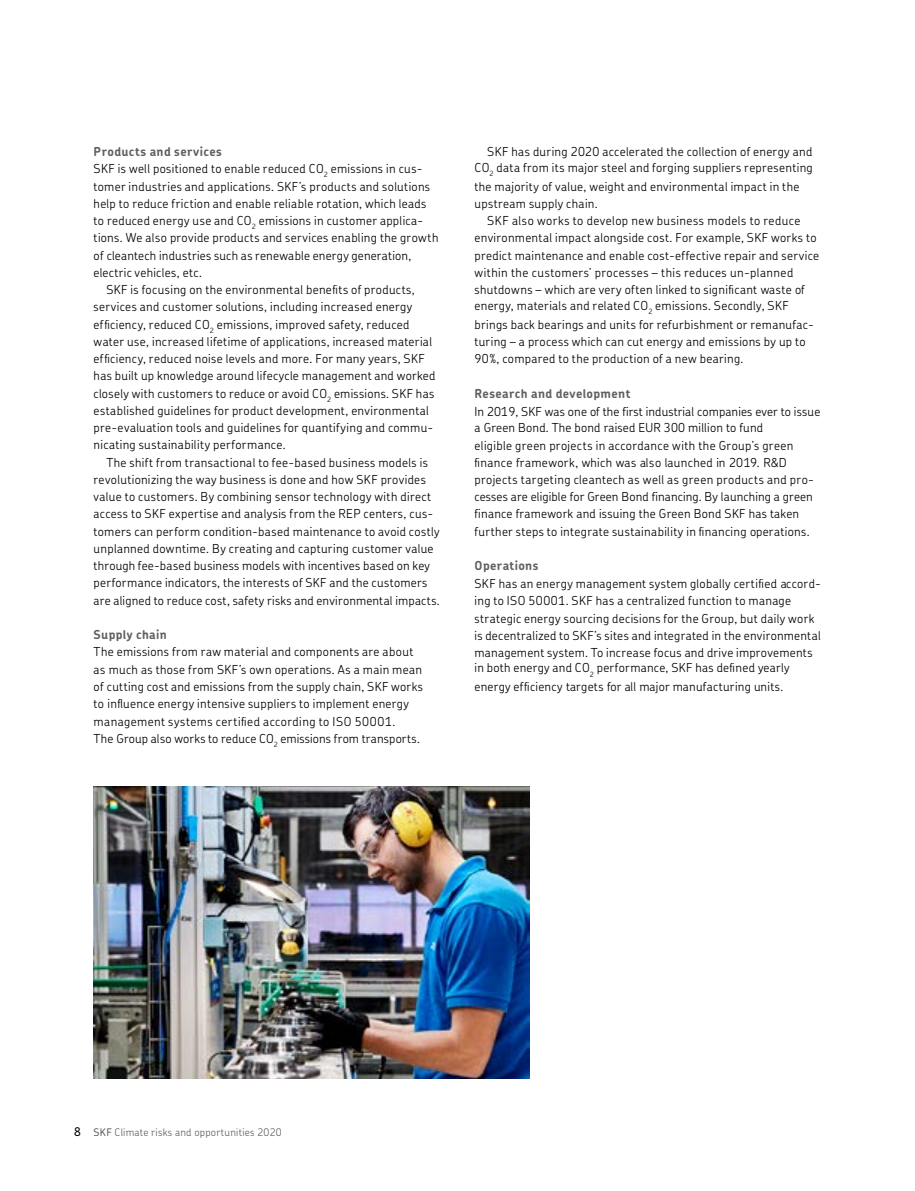
<style>
.page{position:relative;width:915px;height:1191px;background:#fff}
.page>*{position:absolute;margin:0;border:0;box-sizing:border-box;transform-origin:0 0}
.t1{font:300 12.3px/17.2px "SKF Chevin OT";letter-spacing:.025em;color:#000}
.t2{font:700 12.3px "SKF Chevin OT";letter-spacing:.03em;color:#5f6061}
.t3{font:300 10.5px "SKF Chevin OT";letter-spacing:.025em;color:#5f6061}
.s1{font-weight:500;font-size:12px;color:#000}
.s2{font-weight:500}
</style>
<div class="page">
<img style="left:94px;top:787px;width:435px;height:291px">
<p class="t2" style="left:94px;top:140px;width:130px">Products and services</p>
<p class="t1" style="left:94px;top:158px;width:330px">SKF is well positioned to enable reduced CO<sub>2</sub> emissions in cus-</p>
<p class="t1" style="left:94px;top:176px;width:338px">tomer industries and applications. SKF’s products and solutions</p>
<p class="t1" style="left:94px;top:193px;width:334px">help to reduce friction and enable reliable rotation, which leads</p>
<p class="t1" style="left:94px;top:210px;width:331px">to reduced energy use and CO<sub>2</sub> emissions in customer applica-</p>
<p class="t1" style="left:94px;top:227px;width:346px">tions. We also provide products and services enabling the growth</p>
<p class="t1" style="left:94px;top:245px;width:319px">of cleantech industries such as renewable energy generation,</p>
<p class="t1" style="left:94px;top:262px;width:110px">electric vehicles, etc.</p>
<p class="t1" style="left:106px;top:279px;width:310px">SKF is focusing on the environmental benefits of products,</p>
<p class="t1" style="left:94px;top:296px;width:320px">services and customer solutions, including increased energy</p>
<p class="t1" style="left:94px;top:314px;width:317px">efficiency, reduced CO<sub>2</sub> emissions, improved safety, reduced</p>
<p class="t1" style="left:94px;top:331px;width:340px">water use, increased lifetime of applications, increased material</p>
<p class="t1" style="left:94px;top:348px;width:332px">efficiency, reduced noise levels and more. For many years, SKF</p>
<p class="t1" style="left:94px;top:365px;width:343px">has built up knowledge around lifecycle management and worked</p>
<p class="t1" style="left:94px;top:383px;width:342px">closely with customers to reduce or avoid CO<sub>2</sub> emissions. SKF has</p>
<p class="t1" style="left:94px;top:400px;width:337px">established guidelines for product development, environmental</p>
<p class="t1" style="left:94px;top:417px;width:341px">pre-evaluation tools and guidelines for quantifying and commu-</p>
<p class="t1" style="left:94px;top:434px;width:193px">nicating sustainability performance.</p>
<p class="t1" style="left:106px;top:452px;width:323px">The shift from transactional to fee-based business models is</p>
<p class="t1" style="left:94px;top:469px;width:333px">revolutionizing the way business is done and how SKF provides</p>
<p class="t1" style="left:94px;top:486px;width:339px">value to customers. By combining sensor technology with direct</p>
<p class="t1" style="left:94px;top:503px;width:341px">access to SKF expertise and analysis from the REP centers, cus-</p>
<p class="t1" style="left:94px;top:521px;width:347px">tomers can perform condition-based maintenance to avoid costly</p>
<p class="t1" style="left:94px;top:538px;width:341px">unplanned downtime. By creating and capturing customer value</p>
<p class="t1" style="left:94px;top:555px;width:338px">through fee-based business models with incentives based on key</p>
<p class="t1" style="left:94px;top:572px;width:335px">performance indicators, the interests of SKF and the customers</p>
<p class="t1" style="left:94px;top:590px;width:347px">are aligned to reduce cost, safety risks and environmental impacts.</p>
<p class="t2" style="left:94px;top:623px;width:75px">Supply chain</p>
<p class="t1" style="left:94px;top:641px;width:331px">The emissions from raw material and components are about as much as those from SKF’s own operations. As a main mean of cutting cost and emissions from the supply chain, SKF works to influence energy intensive suppliers to implement energy management systems certified according to ISO 50001.<br>The Group also works to reduce CO<sub>2</sub> emissions from transports.</p>
<p class="t1" style="left:474px;top:142px;width:339px;line-height:15.8px;text-align:right">SKF has during 2020 accelerated the collection of energy and<br>CO<sub>2</sub> data from its major steel and forging suppliers representing</p>
<p class="t1" style="left:474px;top:176px;width:326px">the majority of value, weight and environmental impact in the upstream supply chain.</p>
<p class="t1" style="left:474px;top:210px;width:346px;text-indent:13px">SKF also works to develop new business models to reduce environmental impact alongside cost. For example, SKF works to predict maintenance and enable cost-effective repair and service within the customers’ processes – this reduces un-planned shutdowns – which are very often linked to significant waste of</p>
<p class="t1" style="left:474px;top:294px;width:341px;line-height:18.8px">energy, materials and related CO<sub>2</sub> emissions. Secondly, SKF brings back bearings and units for refurbishment or remanufac-</p>
<p class="t1" style="left:474px;top:331px;width:332px">turing – a process which can cut energy and emissions by up to<br>90%, compared to the production of a new bearing.</p>
<p class="t2" style="left:474px;top:382px;width:157px">Research and development</p>
<p class="t1" style="left:474px;top:401px;width:347px;line-height:16.2px">In 2019, SKF was one of the first industrial companies ever to issue a Green Bond. The bond raised EUR 300 million to fund</p>
<p class="t1" style="left:474px;top:435px;width:341px">eligible green projects in accordance with the Group’s green finance framework, which was also launched in 2019. R&amp;D projects targeting cleantech as well as green products and pro&shy;cesses are eligible for Green Bond financing. By launching a green finance framework and issuing the Green Bond SKF has taken</p>
<p class="t1" style="left:474px;top:521px;width:336px">further steps to integrate sustainability in financing operations.</p>
<p class="t2" style="left:474px;top:554px;width:65px">Operations</p>
<p class="t1" style="left:474px;top:573px;width:348px">SKF has an energy management system globally certified accord&shy;ing to ISO 50001. SKF has a centralized function to manage strategic energy sourcing decisions for the Group, but daily work is decentralized to SKF’s sites and integrated in the environmental management system. To increase focus and drive improvements</p>
<p class="t1" style="left:474px;top:657px;width:316px;line-height:18.6px">in both energy and CO<sub>2</sub> performance, SKF has defined yearly energy efficiency targets for all major manufacturing units.</p>
<p class="t3" style="left:74px;top:1122px;width:209px"><span class="s1">8</span> <span class="s2">SKF</span> Climate risks and opportunities 2020</p>
</div>
